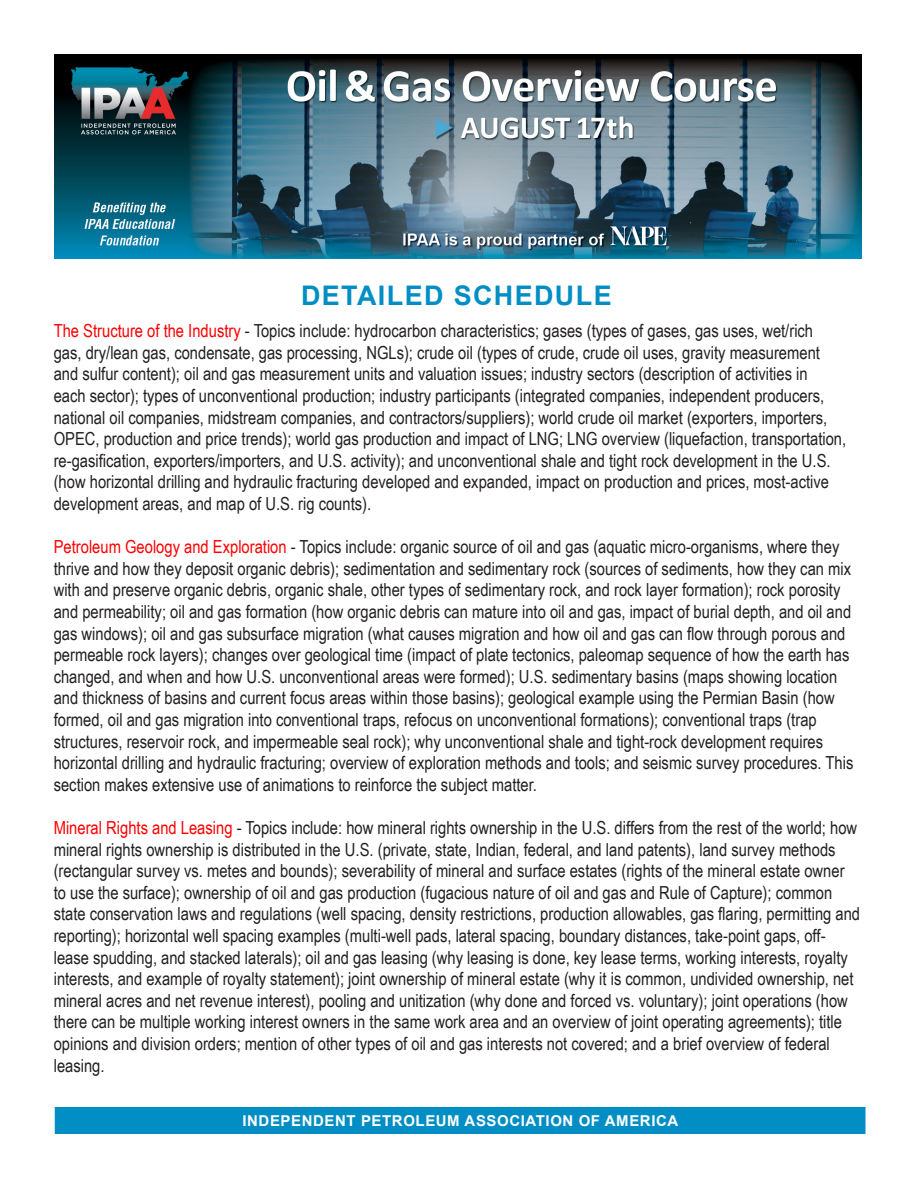
<style>
.page{position:relative;width:918px;height:1188px;background:#fff}
.page>*{position:absolute;margin:0;border:0;box-sizing:border-box;transform-origin:0 0}
.t1{font:700 27px "Arial";letter-spacing:.05em;color:#008ec4}
.No_Hyphenation{font:18px/21.6px "Arial Narrow";color:#231f20}
.t2{font:700 15px "Arial";letter-spacing:.04em;color:#fff}
.s1{color:#f00}
</style>
<div class="page">
<img style="left:54px;top:54px;width:808px;height:205px">
<div style="left:56px;top:1108px;width:809px;height:25px;background:#008ec4"></div>
<div style="left:55px;top:1107px;width:811px;height:27px;border:2px solid #008ec4"></div>
<p class="t1" style="left:301px;top:278px;width:312px">DETAILED SCHEDULE</p>
<p class="No_Hyphenation" style="left:54px;top:319px;width:794px"><span class="s1">The Structure of the Industry</span> - Topics include: hydrocarbon characteristics; gases (types of gases, gas uses, wet/rich<br>gas, dry/lean gas, condensate, gas processing, NGLs); crude oil (types of crude, crude oil uses, gravity measurement and sulfur content); oil and gas measurement units and valuation issues; industry sectors (description of activities in<br>each sector); types of unconventional production; industry participants (integrated companies, independent producers, national oil companies, midstream companies, and contractors/suppliers); world crude oil market (exporters, importers, OPEC, production and price trends); world gas production and impact of LNG; LNG overview (liquefaction, transportation, re-gasification, exporters/importers, and U.S. activity); and unconventional shale and tight rock development in the U.S. (how horizontal drilling and hydraulic fracturing developed and expanded, impact on production and prices, most-active development areas, and map of U.S. rig counts).</p>
<p class="No_Hyphenation" style="left:54px;top:535px;width:801px"><span class="s1">Petroleum Geology and Exploration</span> - Topics include: organic source of oil and gas (aquatic micro-organisms, where they thrive and how they deposit organic debris); sedimentation and sedimentary rock (sources of sediments, how they can mix with and preserve organic debris, organic shale, other types of sedimentary rock, and rock layer formation); rock porosity and permeability; oil and gas formation (how organic debris can mature into oil and gas, impact of burial depth, and oil and gas windows); oil and gas subsurface migration (what causes migration and how oil and gas can flow through porous and permeable rock layers); changes over geological time (impact of plate tectonics, paleomap sequence of how the earth has changed, and when and how U.S. unconventional areas were formed); U.S. sedimentary basins (maps showing location and thickness of basins and current focus areas within those basins); geological example using the Permian Basin (how formed, oil and gas migration into conventional traps, refocus on unconventional formations); conventional traps (trap structures, reservoir rock, and impermeable seal rock); why unconventional shale and tight-rock development requires horizontal drilling and hydraulic fracturing; overview of exploration methods and tools; and seismic survey procedures. This section makes extensive use of animations to reinforce the subject matter.</p>
<p class="No_Hyphenation" style="left:54px;top:816px;width:808px"><span class="s1">Mineral Rights and Leasing</span> - Topics include: how mineral rights ownership in the U.S. differs from the rest of the world; how mineral rights ownership is distributed in the U.S. (private, state, Indian, federal, and land patents), land survey methods (rectangular survey vs. metes and bounds); severability of mineral and surface estates (rights of the mineral estate owner to use the surface); ownership of oil and gas production (fugacious nature of oil and gas and Rule of Capture); common state conservation laws and regulations (well spacing, density restrictions, production allowables, gas flaring, permitting and reporting); horizontal well spacing examples (multi-well pads, lateral spacing, boundary distances, take-point gaps, off&shy;lease spudding, and stacked laterals); oil and gas leasing (why leasing is done, key lease terms, working interests, royalty interests, and example of royalty statement); joint ownership of mineral estate (why it is common, undivided ownership, net mineral acres and net revenue interest), pooling and unitization (why done and forced vs. voluntary); joint operations (how there can be multiple working interest owners in the same work area and an overview of joint operating agreements); title opinions and division orders; mention of other types of oil and gas interests not covered; and a brief overview of federal leasing.</p>
<p class="t2" style="left:242px;top:1111px;width:437px">INDEPENDENT PETROLEUM ASSOCIATION OF AMERICA</p>
</div>
